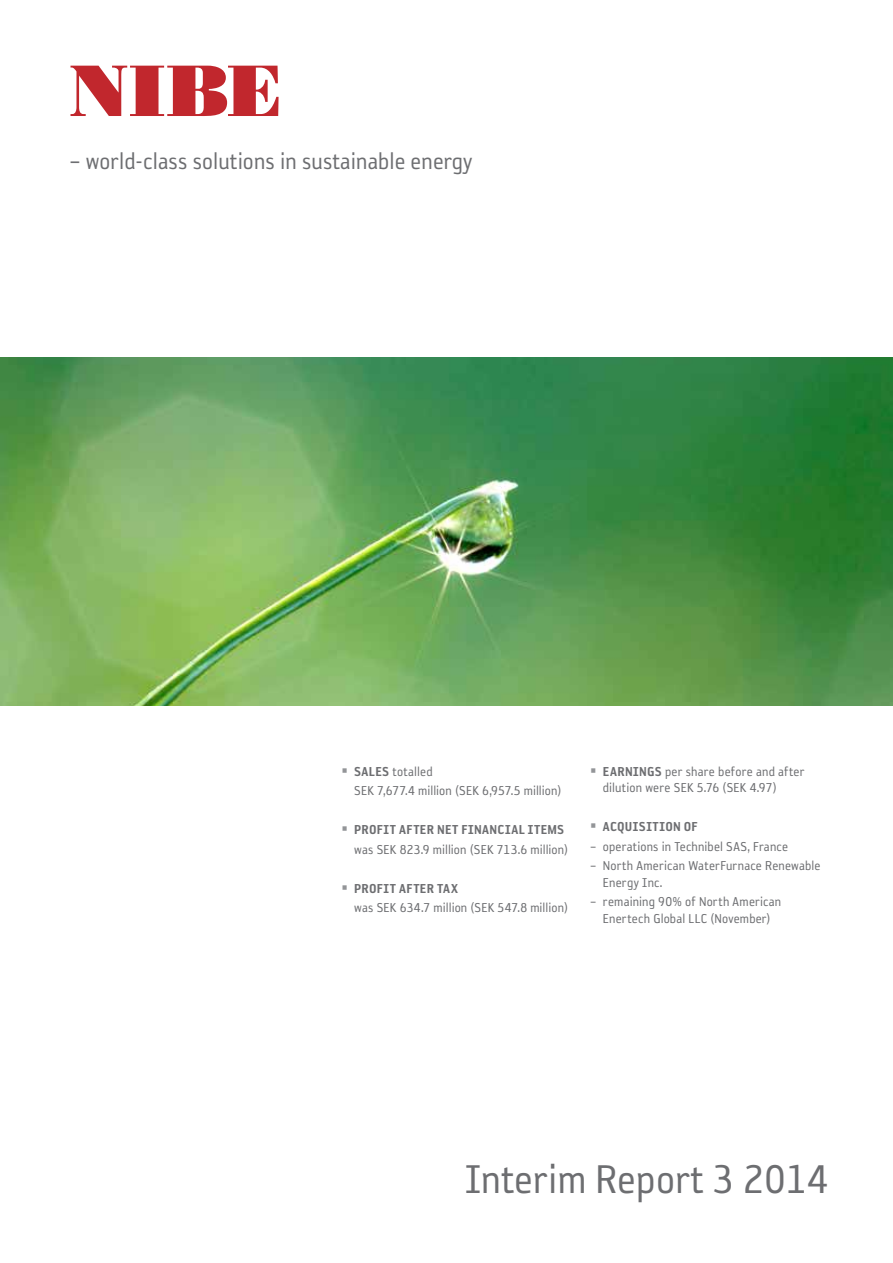
<style>
.page{position:relative;width:893px;height:1263px;background:#fff}
.page>*{position:absolute;margin:0;border:0;box-sizing:border-box;transform-origin:0 0}
.t1{font:46.2px "Reykjavik One OT A Gauge";letter-spacing:.005em;color:#6d6e71;scale:.95 1}
.t2{font:26.4px "Reykjavik One OT A Gauge";letter-spacing:.005em;color:#6d6e71;scale:.95 1}
.t3{font:14.85px/16.5px "Reykjavik One OT A Gauge";letter-spacing:.01em;color:#6d6e71;scale:.95 1}
.t4{font:14.85px "Reykjavik One OT C Gauge";letter-spacing:.03em;color:#6d6e71;scale:.95 1}
.s1{color:#939598}
.s2{font-family:"Reykjavik One OT C Gauge"}
</style>
<div class="page">
<svg style="left:71px;top:66px;width:208px;height:50px"></svg>
<img style="left:0;top:358px;width:893px;height:348px">
<h2 class="t2" style="left:69px;top:148px;width:426px">– world-class solutions in sustainable energy</h2>
<p class="t3" style="left:354px;top:762px;width:220px;line-height:19.5px;text-indent:-13px"><span class="s1">▪</span> <span class="s2">SALES</span> totalled<br>SEK 7,677.4 million (SEK 6,957.5 million)</p>
<p class="t4" style="left:341px;top:822px;width:236px"><span class="s1">▪</span> PROFIT AFTER NET FINANCIAL ITEMS</p>
<p class="t3" style="left:354px;top:841px;width:227px">was SEK 823.9 million (SEK 713.6 million)</p>
<p class="t4" style="left:341px;top:880px;width:124px"><span class="s1">▪</span> PROFIT AFTER TAX</p>
<p class="t3" style="left:354px;top:899px;width:227px">was SEK 634.7 million (SEK 547.8 million)</p>
<p class="t3" style="left:603px;top:763px;width:214px;text-indent:-13px"><span class="s1">▪</span> <span class="s2">EARNINGS</span> per share before and after dilution were SEK 5.76 (SEK 4.97)</p>
<p class="t4" style="left:590px;top:819px;width:115px"><span class="s1">▪</span> ACQUISITION OF</p>
<p class="t3" style="left:590px;top:838px;width:210px">– operations in Technibel SAS, France</p>
<p class="t3" style="left:603px;top:858px;width:231px;text-indent:-13px">– North American WaterFurnace Renewable<br>Energy Inc.</p>
<p class="t3" style="left:590px;top:894px;width:203px;text-align:center">– remaining 90% of North American<br>Enertech Global LLC (November)</p>
<h1 class="t1" style="left:465px;top:1156px;width:384px">Interim Report 3 2014</h1>
</div>
